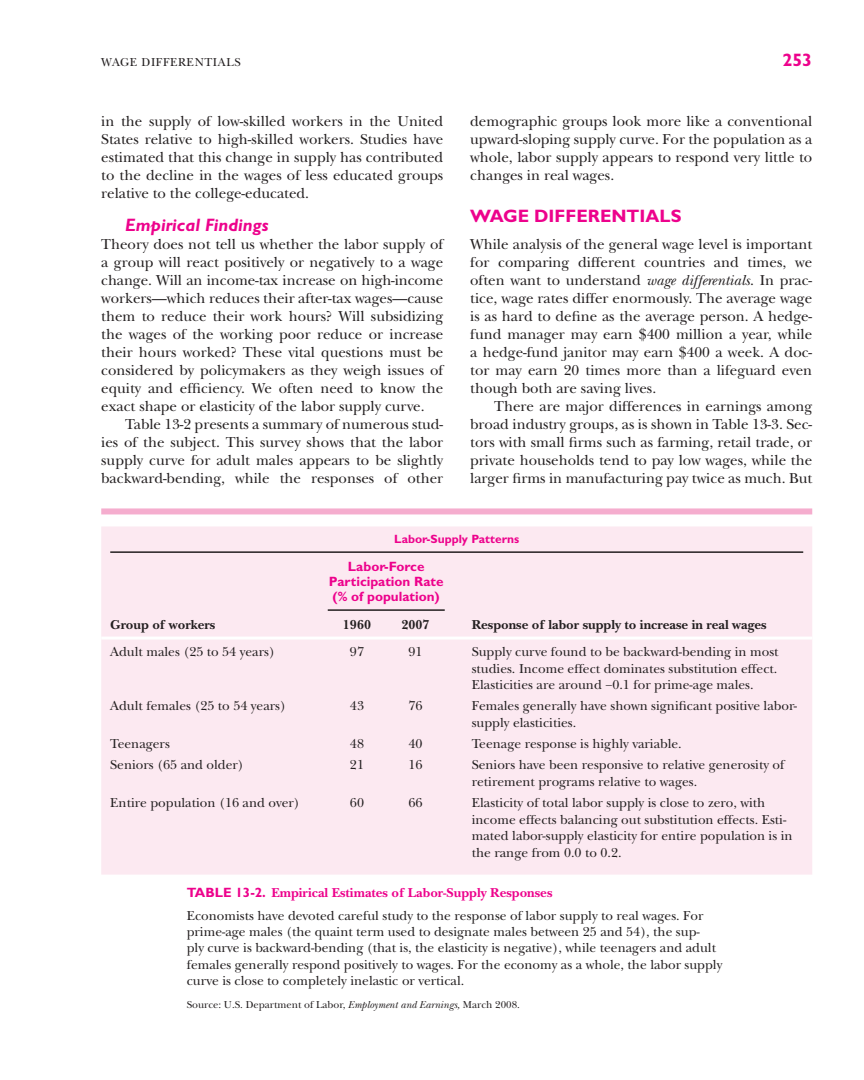
<style>
.page{position:relative;width:864px;height:1080px;background:#fff}
.page>*{position:absolute;margin:0;border:0;box-sizing:border-box;transform-origin:0 0}
.t1{font:700 18px "Gill Sans Std";color:#ed028c}
.t2{font:italic 700 18px "Gill Sans Std";color:#ed028c}
.t3{font:15px/18px "New Baskerville Std";color:#231f20;text-align:justify}
.t4{font:13.5px/16.5px "New Baskerville Std";color:#231f20}
.t5{font:700 13.5px "New Baskerville Std";color:#231f20}
.t6{font:700 13.5px/15px "Gill Sans Std";color:#ed028c;text-align:center}
.t7{font:700 12px "Gill Sans Std";color:#ed028c}
.t8{font:12px "New Baskerville Std";letter-spacing:.05em;color:#231f20}
.t9{font:10.5px "New Baskerville Std";color:#231f20}
.s1{font-style:italic}
.s2{font-family:"Gill Sans Std";font-weight:700;color:#ed028c}
.s3{font-weight:700;color:#ed028c}
</style>
<div class="page">
<div style="left:101px;top:526px;width:711px;height:349px;background:#fce9f1"></div>
<hr style="left:101px;top:637px;width:702px;height:3px;background:#fff">
<svg style="left:803px;top:637px;width:9px;height:3px"></svg>
<hr style="left:328px;top:609px;width:117px;height:2px;background:#231f20">
<hr style="left:110px;top:551px;width:362px;height:2px;background:#231f20">
<hr style="left:472px;top:551px;width:331px;height:2px;background:#231f20">
<div style="left:101px;top:508px;width:711px;height:6px;background:#f5adce"></div>
<p class="t8" style="left:101px;top:58px;width:141px">WAGE DIFFERENTIALS</p>
<p class="t1" style="left:782px;top:54px;width:31px">253</p>
<p class="t3" style="left:101px;top:114px;width:344px">in the supply of low-skilled workers in the United States relative to high-skilled workers. Studies have estimated that this change in supply has contributed to the decline in the wages of less educated groups relative to the college-educated.</p>
<p class="t2" style="left:125px;top:219px;width:145px">Empirical Findings</p>
<p class="t3" style="left:101px;top:237px;width:344px">Theory does not tell us whether the labor supply of</p>
<p class="t3" style="left:101px;top:255px;width:343px">a group will react positively or negatively to a wage</p>
<p class="t3" style="left:101px;top:273px;width:343px">change. Will an income-tax increase on high-income</p>
<p class="t3" style="left:101px;top:291px;width:344px">workers—which reduces their after-tax wages—cause</p>
<p class="t3" style="left:101px;top:309px;width:344px">them to reduce their work hours? Will subsidizing</p>
<p class="t3" style="left:101px;top:327px;width:343px">the wages of the working poor reduce or increase</p>
<p class="t3" style="left:101px;top:345px;width:344px">their hours worked? These vital questions must be</p>
<p class="t3" style="left:101px;top:363px;width:344px">considered by policymakers as they weigh issues of</p>
<p class="t3" style="left:101px;top:381px;width:343px">equity and efficiency. We often need to know the</p>
<p class="t3" style="left:101px;top:399px;width:325px">exact shape or elasticity of the labor supply curve.</p>
<p class="t3" style="left:125px;top:417px;width:320px">Table 13-2 presents a summary of numerous stud-</p>
<p class="t3" style="left:101px;top:435px;width:344px">ies of the subject. This survey shows that the labor</p>
<p class="t3" style="left:101px;top:453px;width:344px">supply curve for adult males appears to be slightly</p>
<p class="t3" style="left:101px;top:471px;width:343px">backward-bending, while the responses of other</p>
<p class="t3" style="left:470px;top:114px;width:344px">demographic groups look more like a conventional upward-sloping supply curve. For the population as a whole, labor supply appears to respond very little to changes in real wages.</p>
<p class="t1" style="left:470px;top:210px;width:213px">WAGE DIFFERENTIALS</p>
<p class="t3" style="left:470px;top:237px;width:344px">While analysis of the general wage level is important</p>
<p class="t3" style="left:470px;top:255px;width:344px">for comparing different countries and times, we</p>
<p class="t3" style="left:470px;top:273px;width:344px">often want to understand <span class="s1">wage differentials</span> . In prac-</p>
<p class="t3" style="left:470px;top:291px;width:343px">tice, wage rates differ enormously. The average wage</p>
<p class="t3" style="left:470px;top:309px;width:344px">is as hard to define as the average person. A hedge-</p>
<p class="t3" style="left:470px;top:327px;width:344px">fund manager may earn $400 million a year, while</p>
<p class="t3" style="left:470px;top:345px;width:344px">a hedge-fund janitor may earn $400 a week. A doc-</p>
<p class="t3" style="left:470px;top:363px;width:344px">tor may earn 20 times more than a lifeguard even</p>
<p class="t3" style="left:470px;top:381px;width:187px">though both are saving lives.</p>
<p class="t3" style="left:494px;top:399px;width:320px">There are major differences in earnings among</p>
<p class="t3" style="left:470px;top:417px;width:344px">broad industry groups, as is shown in Table 13-3 . Sec-</p>
<p class="t3" style="left:470px;top:435px;width:343px">tors with small firms such as farming, retail trade, or</p>
<p class="t3" style="left:470px;top:453px;width:344px">private households tend to pay low wages, while the</p>
<p class="t3" style="left:470px;top:471px;width:344px">larger firms in manufacturing pay twice as much. But</p>
<p class="t7" style="left:394px;top:535px;width:126px">Labor-Supply Patterns</p>
<p class="t6" style="left:329px;top:561px;width:116px">Labor-Force<br>Participation Rate (% of population)</p>
<p class="t5" style="left:110px;top:620px;width:107px">Group of workers</p>
<p class="t5" style="left:343px;top:620px;width:30px">1960</p>
<p class="t5" style="left:401px;top:620px;width:30px">2007</p>
<p class="t5" style="left:472px;top:620px;width:296px">Response of labor supply to increase in real wages</p>
<p class="t4" style="left:110px;top:645px;width:166px">Adult males (25 to 54 years)</p>
<p class="t4" style="left:350px;top:645px;width:16px">97</p>
<p class="t4" style="left:408px;top:645px;width:16px">91</p>
<p class="t4" style="left:472px;top:645px;width:308px;text-align:justify">Supply curve found to be backward-bending in most studies. Income effect dominates substitution effect.<br>Elasticities are around −0.1 for prime-age males.</p>
<p class="t4" style="left:110px;top:699px;width:177px">Adult females (25 to 54 years)</p>
<p class="t4" style="left:350px;top:699px;width:16px">43</p>
<p class="t4" style="left:408px;top:699px;width:16px">76</p>
<p class="t4" style="left:472px;top:699px;width:327px">Females generally have shown significant positive labor&shy;supply elasticities.</p>
<p class="t4" style="left:110px;top:737px;width:61px">Teenagers</p>
<p class="t4" style="left:350px;top:737px;width:16px">48</p>
<p class="t4" style="left:408px;top:737px;width:16px">40</p>
<p class="t4" style="left:472px;top:737px;width:212px">Teenage response is highly variable.</p>
<p class="t4" style="left:110px;top:758px;width:135px">Seniors (65 and older)</p>
<p class="t4" style="left:350px;top:758px;width:16px">21</p>
<p class="t4" style="left:408px;top:758px;width:16px">16</p>
<p class="t4" style="left:472px;top:758px;width:314px">Seniors have been responsive to relative generosity of retirement programs relative to wages.</p>
<p class="t4" style="left:110px;top:796px;width:191px">Entire population (16 and over)</p>
<p class="t4" style="left:350px;top:796px;width:16px">60</p>
<p class="t4" style="left:408px;top:796px;width:16px">66</p>
<p class="t4" style="left:472px;top:796px;width:322px">Elasticity of total labor supply is close to zero, with income effects balancing out substitution effects. Esti&shy;mated labor-supply elasticity for entire population is in the range from 0.0 to 0.2.</p>
<p class="t4" style="left:187px;top:883px;width:518px;line-height:22.5px"><span class="s2">TABLE 13-2.</span> <span class="s3">Empirical Estimates of Labor-Supply Responses<br></span>Economists have devoted careful study to the response of labor supply to real wages. For</p>
<p class="t4" style="left:187px;top:925px;width:537px">prime-age males (the quaint term used to designate males between 25 and 54), the sup-<br>ply curve is backward-bending (that is, the elasticity is negative), while teenagers and adult females generally respond positively to wages. For the economy as a whole, the labor supply curve is close to completely inelastic or vertical.</p>
<p class="t9" style="left:187px;top:1001px;width:335px">Source: U.S. Department of Labor, <span class="s1">Employment and Earnings,</span> March 2008.</p>
</div>
